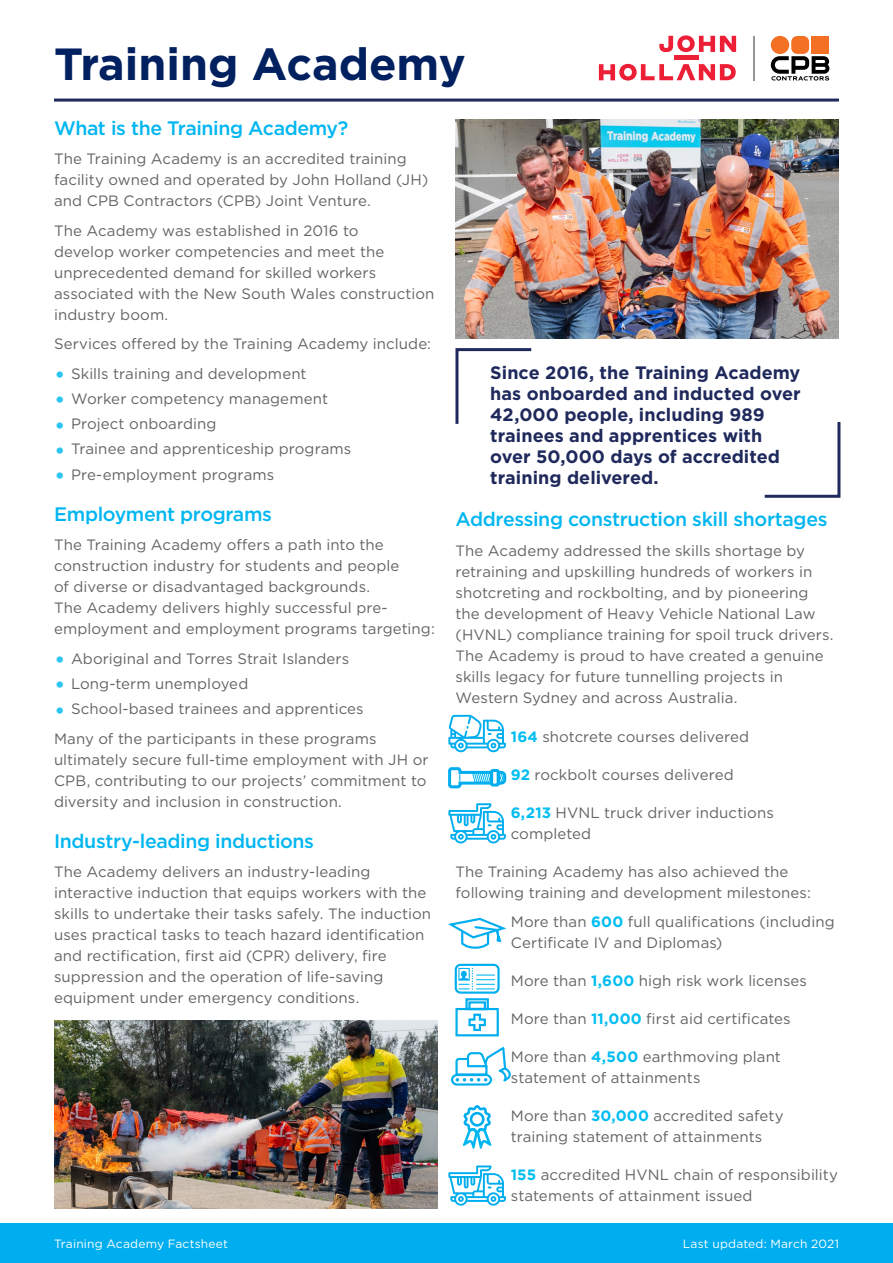
<style>
.page{position:relative;width:893px;height:1263px;background:#fff}
.page>*{position:absolute;margin:0;border:0;box-sizing:border-box;transform-origin:0 0}
.t1{font:700 45px "Gotham";color:#002060}
.t2{font:500 19.5px "Gotham";letter-spacing:-.02em;color:#00b6f1}
.t3{font:700 18px/21px "Gotham";letter-spacing:.005em;color:#1f295c}
.t4{font:15px/21px "Gotham";letter-spacing:.005em;color:#636466}
.t5{font:12px "Gotham";letter-spacing:.015em;color:#fff}
.s1{font-size:24px;color:#2cc5f4}
.s2{font-weight:700;color:#00bdf2}
</style>
<div class="page">
<div style="left:812px;top:36px;width:17px;height:18px;background:#f37024"></div>
<div style="left:791px;top:36px;width:18px;height:18px;background:#f37024;border-radius:6px"></div>
<div style="left:771px;top:36px;width:18px;height:18px;background:#f37024;border-radius:50%"></div>
<svg style="left:771px;top:56px;width:58px;height:25px"></svg>
<svg style="left:599px;top:64px;width:137px;height:17px"></svg>
<svg style="left:659px;top:35px;width:77px;height:17px"></svg>
<hr style="left:674px;top:56px;width:24px;height:4px;background:#ec1f37">
<hr style="left:753px;top:36px;width:1px;height:44px;background:#939598">
<hr style="left:54px;top:99px;width:785px;height:3px;background:#1f295c">
<div style="left:0;top:1224px;width:893px;height:39px;background:#00aeef"></div>
<img style="left:455px;top:120px;width:384px;height:218px">
<svg style="left:764px;top:422px;width:77px;height:76px"></svg>
<svg style="left:455px;top:348px;width:77px;height:76px"></svg>
<img style="left:54px;top:1020px;width:383px;height:189px">
<svg style="left:448px;top:715px;width:58px;height:37px"></svg>
<svg style="left:448px;top:803px;width:58px;height:41px"></svg>
<svg style="left:448px;top:767px;width:59px;height:22px"></svg>
<svg style="left:448px;top:917px;width:59px;height:32px"></svg>
<div style="left:455px;top:964px;width:45px;height:30px;border:2px solid #00aeef;border-radius:5px"></div>
<svg style="left:459px;top:968px;width:36px;height:22px"></svg>
<div style="left:458px;top:968px;width:12px;height:13px;border:1px solid #00aeef"></div>
<svg style="left:455px;top:998px;width:44px;height:39px"></svg>
<svg style="left:448px;top:1047px;width:63px;height:159px"></svg>
<h1 class="t1" style="left:54px;top:34px;width:413px">Training Academy</h1>
<h2 class="t2" style="left:54px;top:115px;width:296px">What is the Training Academy?</h2>
<p class="t4" style="left:54px;top:148px;width:376px">The Training Academy is an accredited training facility owned and operated by John Holland (JH) and CPB Contractors (CPB) Joint Venture.</p>
<p class="t4" style="left:54px;top:219px;width:382px">The Academy was established in 2016 to<br>develop worker competencies and meet the unprecedented demand for skilled workers associated with the New South Wales construction industry boom.</p>
<p class="t4" style="left:54px;top:333px;width:378px">Services offered by the Training Academy include:</p>
<p class="t4" style="left:54px;top:362px;width:254px"><span class="s1">•</span> Skills training and development</p>
<p class="t4" style="left:54px;top:388px;width:276px"><span class="s1">•</span> Worker competency management</p>
<p class="t4" style="left:54px;top:413px;width:164px"><span class="s1">•</span> Project onboarding</p>
<p class="t4" style="left:54px;top:438px;width:299px"><span class="s1">•</span> Trainee and apprenticeship programs</p>
<p class="t4" style="left:54px;top:463px;width:222px"><span class="s1">•</span> Pre-employment programs</p>
<h2 class="t2" style="left:54px;top:501px;width:219px">Employment programs</h2>
<p class="t4" style="left:54px;top:534px;width:382px">The Training Academy offers a path into the construction industry for students and people<br>of diverse or disadvantaged backgrounds.<br>The Academy delivers highly successful pre&shy;employment and employment programs targeting:</p>
<p class="t4" style="left:54px;top:647px;width:297px"><span class="s1">•</span> Aboriginal and Torres Strait Islanders</p>
<p class="t4" style="left:54px;top:673px;width:196px"><span class="s1">•</span> Long-term unemployed</p>
<p class="t4" style="left:54px;top:694px;width:324px;line-height:29.5px"><span class="s1">•</span> School-based trainees and apprentices<br>Many of the participants in these programs</p>
<p class="t4" style="left:54px;top:748px;width:376px">ultimately secure full-time employment with JH or<br>CPB, contributing to our projects’ commitment to diversity and inclusion in construction.</p>
<h2 class="t2" style="left:54px;top:828px;width:262px">Industry-leading inductions</h2>
<p class="t4" style="left:54px;top:861px;width:379px">The Academy delivers an industry-leading interactive induction that equips workers with the skills to undertake their tasks safely. The induction uses practical tasks to teach hazard identification and rectification, first aid (CPR) delivery, fire suppression and the operation of life-saving equipment under emergency conditions.</p>
<p class="t3" style="left:490px;top:362px;width:312px">Since 2016, the Training Academy has onboarded and inducted over<br>42,000 people, including 989 trainees and apprentices with over 50,000 days of accredited training delivered.</p>
<h2 class="t2" style="left:455px;top:506px;width:373px">Addressing construction skill shortages</h2>
<p class="t4" style="left:455px;top:539px;width:380px">The Academy addressed the skills shortage by retraining and upskilling hundreds of workers in shotcreting and rockbolting, and by pioneering the development of Heavy Vehicle National Law (HVNL) compliance training for spoil truck drivers.<br>The Academy is proud to have created a genuine skills legacy for future tunnelling projects in Western Sydney and across Australia.</p>
<p class="t4" style="left:511px;top:726px;width:240px"><span class="s2">164</span> shotcrete courses delivered</p>
<p class="t4" style="left:511px;top:764px;width:224px"><span class="s2">92</span> rockbolt courses delivered</p>
<p class="t4" style="left:511px;top:802px;width:265px"><span class="s2">6,213</span> HVNL truck driver inductions completed</p>
<p class="t4" style="left:455px;top:861px;width:357px">The Training Academy has also achieved the following training and development milestones:</p>
<p class="t4" style="left:511px;top:911px;width:325px">More than <span class="s2">600</span> full qualifications (including<br>Certificate IV and Diplomas)</p>
<p class="t4" style="left:511px;top:970px;width:298px">More than <span class="s2">1,600</span> high risk work licenses</p>
<p class="t4" style="left:511px;top:1008px;width:281px">More than <span class="s2">11,000</span> first aid certificates</p>
<p class="t4" style="left:511px;top:1046px;width:272px">More than <span class="s2">4,500</span> earthmoving plant statement of attainments</p>
<p class="t4" style="left:511px;top:1105px;width:274px">More than <span class="s2">30,000</span> accredited safety training statement of attainments</p>
<p class="t4" style="left:511px;top:1164px;width:329px"><span class="s2">155</span> accredited HVNL chain of responsibility statements of attainment issued</p>
<p class="t5" style="left:54px;top:1236px;width:176px">Training Academy Factsheet</p>
<p class="t5" style="left:683px;top:1236px;width:158px">Last updated: March 2021</p>
</div>
